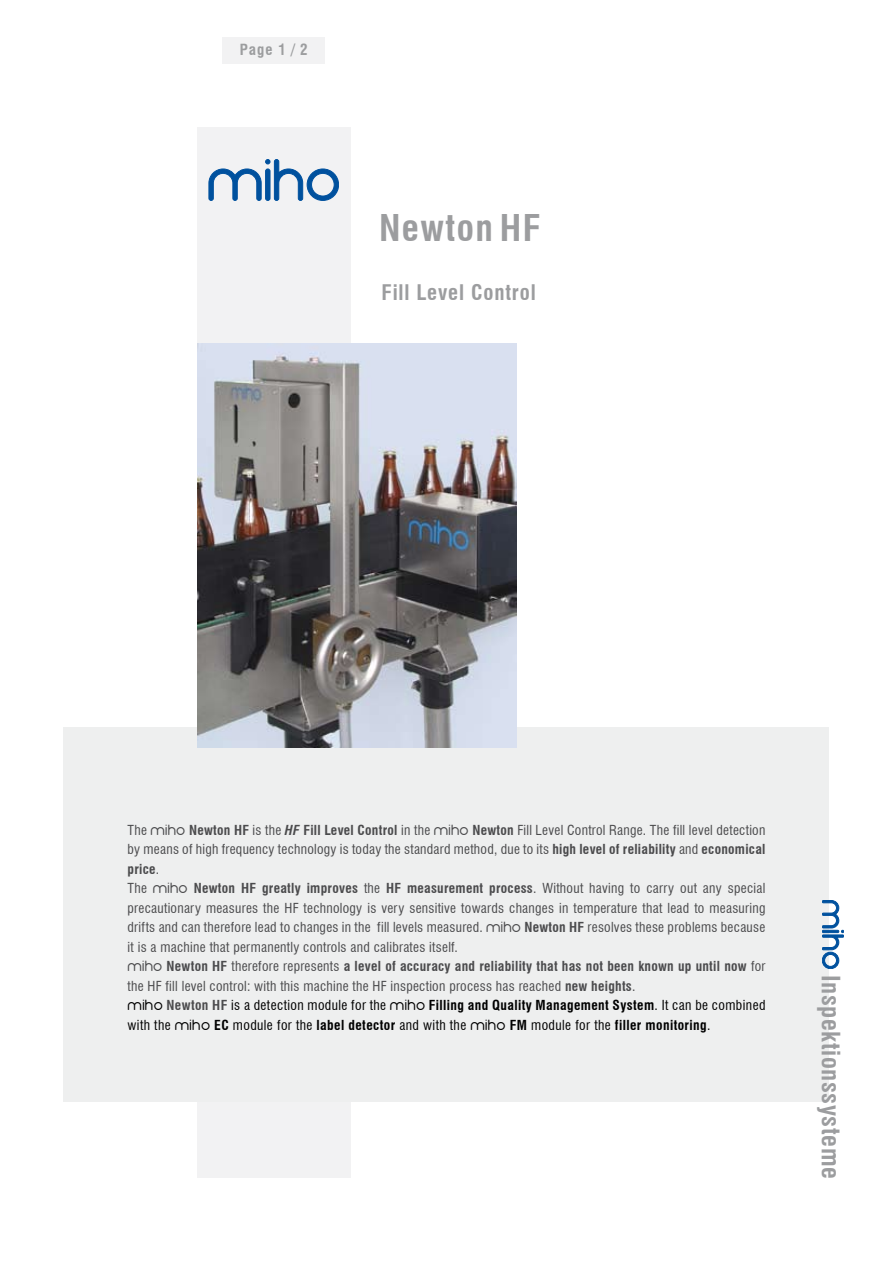
<style>
.page{position:relative;width:893px;height:1263px;background:#fff}
.page>*{position:absolute;margin:0;border:0;box-sizing:border-box;transform-origin:0 0}
.t1{font:700 condensed 36px "Swiss 721 BT";letter-spacing:.04em;color:#9c9d9f}
.t2{font:700 condensed 24.75px "Swiss 721 BT";letter-spacing:.025em;color:#9c9d9f}
.t3{font:700 condensed 21px "Swiss 721 BT";letter-spacing:.04em;color:#9c9d9f}
.t4{font:700 condensed 15px "Swiss 721 BT";color:#9c9d9f}
.t5{font:condensed 13.5px/19.5px "Swiss 721 BT";letter-spacing:.02em;color:#4b4b4d}
.s1{font-family:"miho";font-stretch:normal}
.s2{font-weight:700}
.s3{font-weight:700;font-style:italic}
.s4{font-family:"miho";font-stretch:normal;color:#000}
.s5{color:#000}
.s6{font-weight:700;color:#000}
</style>
<div class="page">
<div style="left:197px;top:128px;width:153px;height:1050px;background:#f2f2f3"></div>
<div style="left:64px;top:727px;width:765px;height:374px;background:#eeefef"></div>
<svg style="left:209px;top:159px;width:130px;height:41px"></svg>
<div style="left:223px;top:37px;width:102px;height:27px;background:#f2f2f3"></div>
<svg style="left:822px;top:900px;width:22px;height:69px"></svg>
<img style="left:197px;top:343px;width:319px;height:404px">
<p class="t4" style="left:240px;top:41px;width:69px">Page 1 / 2</p>
<h1 class="t1" style="left:379px;top:206px;width:163px">Newton HF</h1>
<h3 class="t3" style="left:382px;top:280px;width:156px">Fill Level Control</h3>
<p class="t5" style="left:128px;top:820px;width:639px">The <span class="s1">miho</span> <span class="s2">Newton HF</span> is the <span class="s3">HF</span> <span class="s2">Fill Level Control</span> in the <span class="s1">miho</span> <span class="s2">Newton</span> Fill Level Control Range. The fill level detection by means of high frequency technology is today the standard method, due to its <span class="s2">high level of reliability</span> and <span class="s2">economical price</span>.<br>The <span class="s1">miho</span> <span class="s2">Newton HF greatly improves</span> the <span class="s2">HF measurement process</span>. Without having to carry out any special precautionary measures the HF technology is very sensitive towards changes in temperature that lead to measuring drifts and can therefore lead to changes in the fill levels measured. <span class="s1">miho</span> <span class="s2">Newton HF</span> resolves these problems because it is a machine that permanently controls and calibrates itself.<br><span class="s1">miho</span> <span class="s2">Newton HF</span> therefore represents <span class="s2">a level of accuracy and reliability that has not been known up until now</span> for the HF fill level control: with this machine the HF inspection process has reached <span class="s2">new heights</span>.<br><span class="s4">miho</span> <span class="s2">Newton HF</span> <span class="s5">is a detection module for the</span> <span class="s4">miho</span> <span class="s6">Filling and Quality Management System</span><span class="s5">. It can be combined with the</span> <span class="s4">miho</span> <span class="s6">EC</span> <span class="s5">module for the</span> <span class="s6">label detector</span> <span class="s5">and with the</span> <span class="s4">miho</span> <span class="s6">FM</span> <span class="s5">module for the</span> <span class="s6">filler monitoring</span><span class="s5">.</span></p>
<h2 class="t2" style="left:846px;top:975px;width:205px;rotate:90deg">Inspektionssysteme</h2>
</div>
